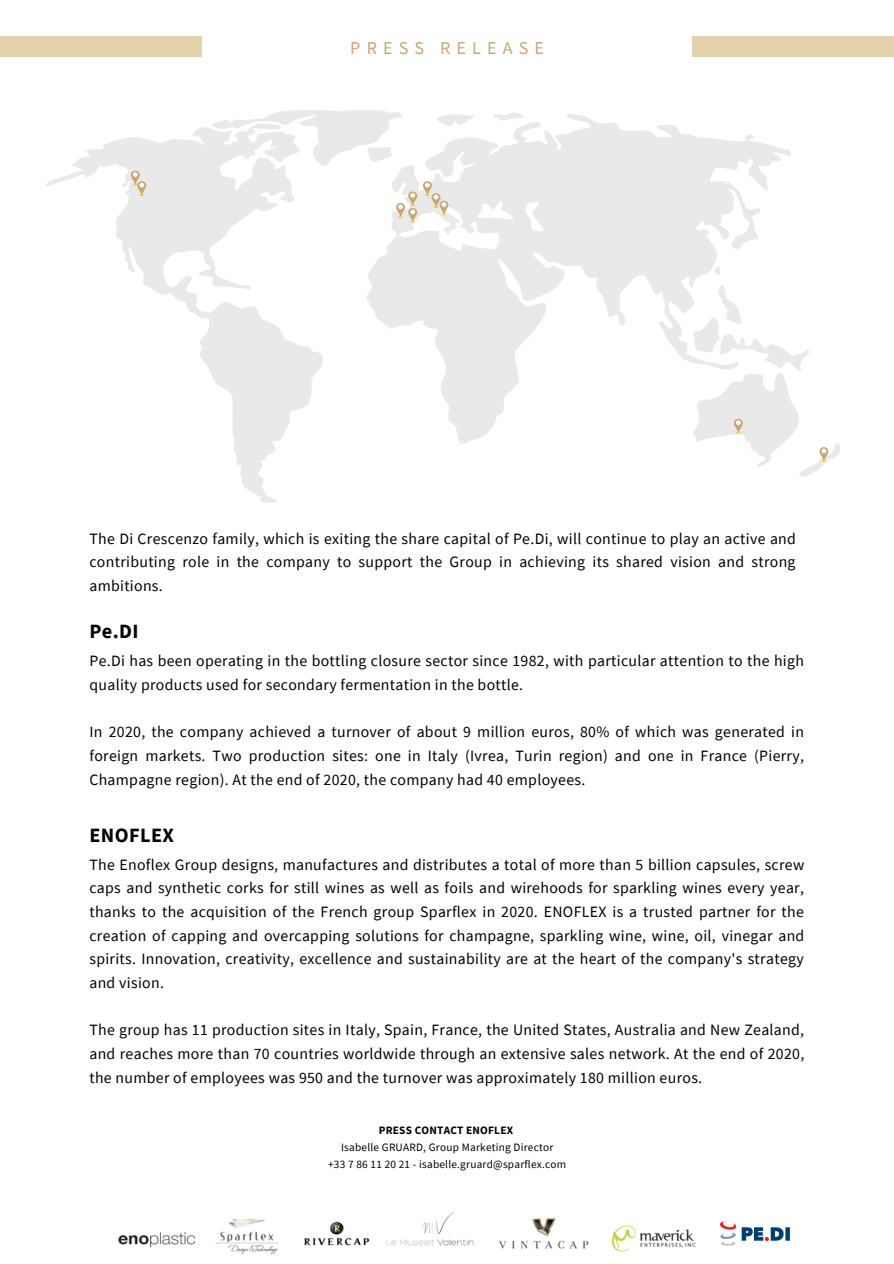
<style>
.page{position:relative;width:894px;height:1264px;background:#fff}
.page>*{position:absolute;margin:0;border:0;box-sizing:border-box;transform-origin:0 0}
.t1{font:700 20.25px "Source Sans Pro";letter-spacing:.02em;color:#000}
.t2{font:18px "Source Sans Pro";letter-spacing:.34em;color:#c8a675}
.t3{font:15.75px/23.7px "Source Sans Pro";letter-spacing:.02em;color:#000;text-align:justify}
.t4{font:11.25px "Source Sans Pro";letter-spacing:.02em;color:#000}
.t5{font:700 11.25px "Source Sans Pro";letter-spacing:.02em;color:#000}
</style>
<div class="page">
<div style="left:0;top:37px;width:201px;height:20px;background:#e3d1ad"></div>
<div style="left:692px;top:37px;width:201px;height:20px;background:#e3d1ad"></div>
<svg style="left:367px;top:113px;width:424px;height:331px;fill:#ededed"></svg>
<svg style="left:46px;top:127px;width:277px;height:376px"></svg>
<svg style="left:206px;top:110px;width:198px;height:57px"></svg>
<svg style="left:131px;top:171px;width:15px;height:25px"></svg>
<svg style="left:690px;top:282px;width:150px;height:195px"></svg>
<svg style="left:396px;top:191px;width:21px;height:31px"></svg>
<svg style="left:423px;top:181px;width:25px;height:34px"></svg>
<img style="left:118px;top:1212px;width:578px;height:43px">
<img style="left:720px;top:1221px;width:70px;height:25px">
<p class="t2" style="left:350px;top:36px;width:195px">PRESS RELEASE</p>
<p class="t3" style="left:89px;top:526px;width:707px">The Di Crescenzo family, which is exiting the share capital of Pe.Di, will continue to play an active and contributing role in the company to support the Group in achieving its shared vision and strong ambitions.</p>
<p class="t1" style="left:89px;top:618px;width:51px">Pe.DI</p>
<p class="t3" style="left:89px;top:649px;width:715px">Pe.Di has been operating in the bottling closure sector since 1982, with particular attention to the high quality products used for secondary fermentation in the bottle.</p>
<p class="t3" style="left:89px;top:720px;width:716px">In 2020, the company achieved a turnover of about 9 million euros, 80% of which was generated in foreign markets. Two production sites: one in Italy (Ivrea, Turin region) and one in France (Pierry, Champagne region). At the end of 2020, the company had 40 employees.</p>
<p class="t1" style="left:89px;top:822px;width:86px">ENOFLEX</p>
<p class="t3" style="left:89px;top:852px;width:716px">The Enoflex Group designs, manufactures and distributes a total of more than 5 billion capsules, screw caps and synthetic corks for still wines as well as foils and wirehoods for sparkling wines every year, thanks to the acquisition of the French group Sparflex in 2020. ENOFLEX is a trusted partner for the creation of capping and overcapping solutions for champagne, sparkling wine, wine, oil, vinegar and spirits. Innovation, creativity, excellence and sustainability are at the heart of the company's strategy and vision.</p>
<p class="t3" style="left:89px;top:1017px;width:716px">The group has 11 production sites in Italy, Spain, France, the United States, Australia and New Zealand, and reaches more than 70 countries worldwide through an extensive sales network. At the end of 2020, the number of employees was 950 and the turnover was approximately 180 million euros.</p>
<p class="t5" style="left:378px;top:1122px;width:136px">PRESS CONTACT ENOFLEX</p>
<p class="t4" style="left:341px;top:1139px;width:214px">Isabelle GRUARD, Group Marketing Director</p>
<p class="t4" style="left:328px;top:1156px;width:239px">+33 7 86 11 20 21 - isabelle.gruard@sparflex.com</p>
</div>
